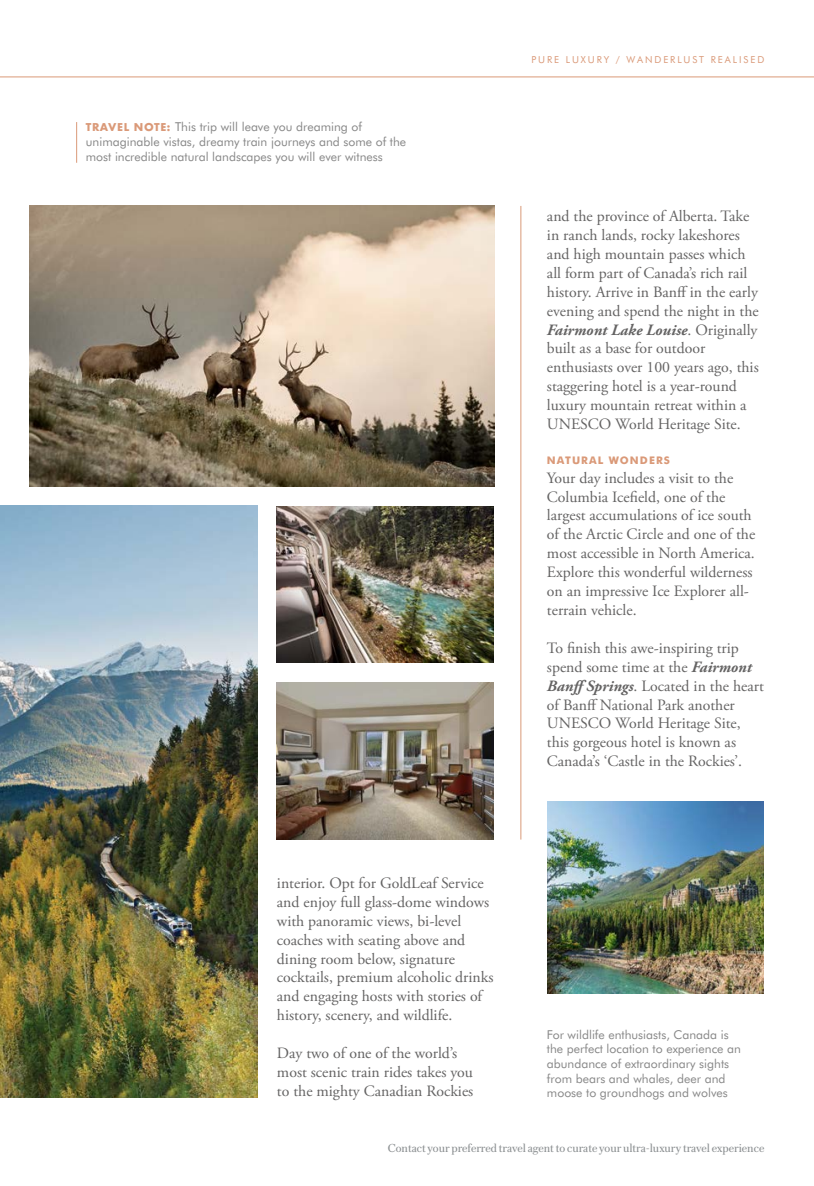
<style>
.page{position:relative;width:814px;height:1186px;background:#fff}
.page>*{position:absolute;margin:0;border:0;box-sizing:border-box;transform-origin:0 0}
.t1{font:15.75px/18.9px "Adobe Garamond Pro";color:#646363}
.t2{font:12.25px/14.7px "Futura BT";color:#878787}
.t3{font:12.25px "Austin Text Trial";color:#8b8f91}
.t4{font:700 10.5px "Futura BT";letter-spacing:.1em;color:#da9978}
.t5{font:9.62px "Futura BT";letter-spacing:.2em;color:#da9978}
.s1{font-family:"Futura";font-weight:700;font-size:10.5px;color:#da9978}
.s2{font-weight:700;font-style:italic}
</style>
<div class="page">
<hr style="left:0;top:77px;width:814px;height:1px;background:#da9978">
<img style="left:0;top:506px;width:257px;height:591px">
<img style="left:277px;top:506px;width:216px;height:157px">
<img style="left:277px;top:683px;width:216px;height:156px">
<img style="left:547px;top:801px;width:217px;height:192px">
<img style="left:30px;top:206px;width:464px;height:280px">
<hr style="left:520px;top:206px;width:1px;height:633px;background:#da9978">
<hr style="left:76px;top:122px;width:1px;height:41px;background:#da9978">
<p class="t2" style="left:86px;top:120px;width:322px"><span class="s1">TRAVEL NOTE:</span> This trip will leave you dreaming of unimaginable vistas, dreamy train journeys and some of the most incredible natural landscapes you will ever witness</p>
<p class="t5" style="left:531px;top:54px;width:234px">PURE LUXURY / WANDERLUST REALISED</p>
<p class="t1" style="left:547px;top:207px;width:213px">and the province of Alberta. Take in ranch lands, rocky lakeshores and high mountain passes which all form part of Canada’s rich rail history. Arrive in Banff in the early evening and spend the night in the<br><span class="s2">Fairmont Lake Louise</span>. Originally built as a base for outdoor enthusiasts over 100 years ago, this staggering hotel is a year-round luxury mountain retreat within a<br>UNESCO World Heritage Site.</p>
<p class="t4" style="left:547px;top:453px;width:124px">NATURAL WONDERS</p>
<p class="t1" style="left:547px;top:469px;width:210px">Your day includes a visit to the<br>Columbia Icefield, one of the largest accumulations of ice south of the Arctic Circle and one of the most accessible in North America.<br>Explore this wonderful wilderness on an impressive Ice Explorer all&shy;terrain vehicle.</p>
<p class="t1" style="left:547px;top:639px;width:218px">To finish this awe-inspiring trip spend some time at the <span class="s2">Fairmont<br>BanffSprings</span>. Located in the heart of Banff National Park another<br>UNESCO World Heritage Site, this gorgeous hotel is known as<br>Canada’s ‘Castle in the Rockies’.</p>
<p class="t1" style="left:277px;top:874px;width:218px">interior. Opt for GoldLeaf Service and enjoy full glass-dome windows with panoramic views, bi-level coaches with seating above and dining room below, signature cocktails, premium alcoholic drinks and engaging hosts with stories of history, scenery, and wildlife.</p>
<p class="t1" style="left:277px;top:1044px;width:198px">Day two of one of the world’s most scenic train rides takes you to the mighty Canadian Rockies</p>
<p class="t2" style="left:547px;top:1026px;width:195px">For wildlife enthusiasts, Canada is the perfect location to experience an abundance of extraordinary sights from bears and whales, deer and moose to groundhogs and wolves</p>
<p class="t3" style="left:388px;top:1144px;width:378px">Contact your preferred travel agent to curate your ultra-luxury travel experience</p>
</div>
